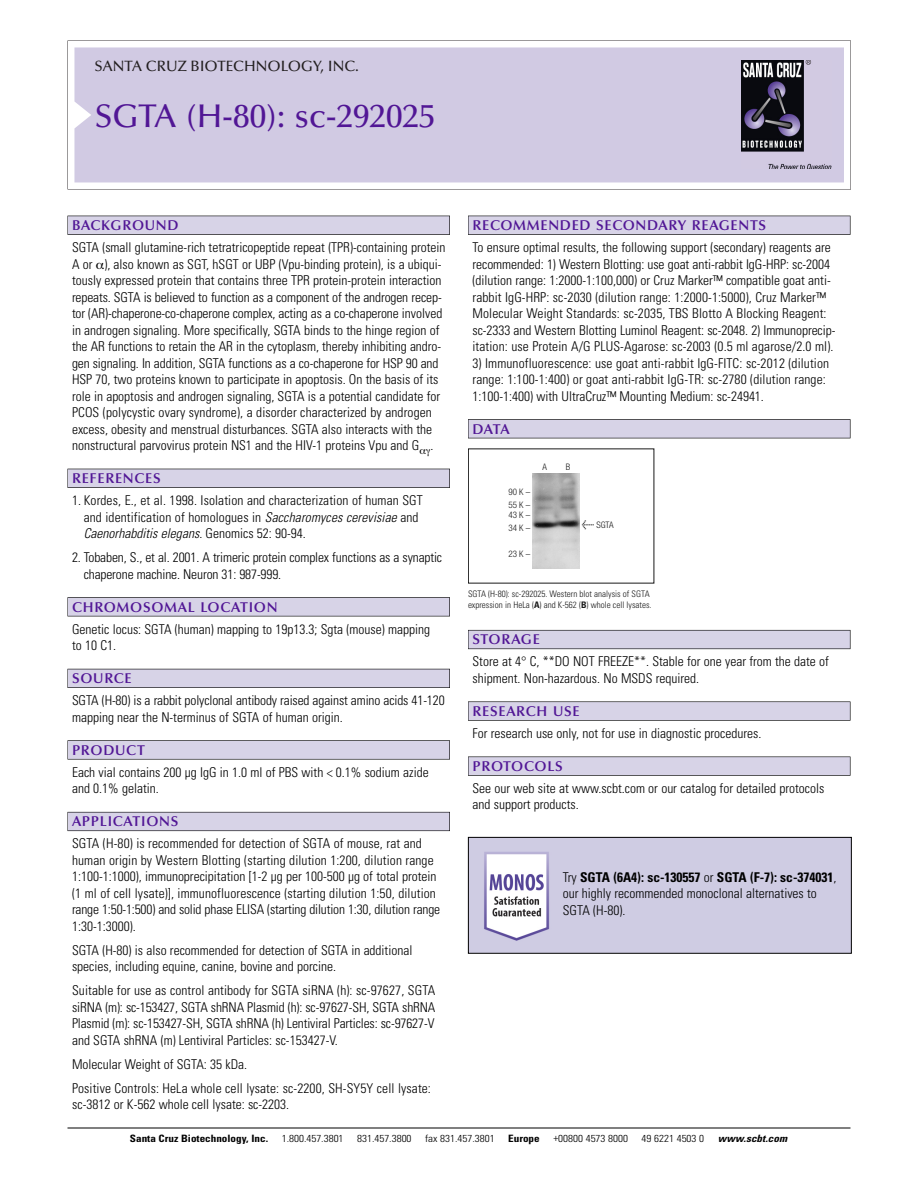
<style>
.page{position:relative;width:918px;height:1188px;background:#fff}
.page>*{position:absolute;margin:0;border:0;box-sizing:border-box;transform-origin:0 0}
.t1{font:500 33px "Optima";color:#511695}
.t2{font:500 15px "Optima";color:#231f20}
.t3{font:600 14.25px "Optima";letter-spacing:.05em;color:#511695}
.t4{font:300 condensed 13.5px/16.5px "Univers";color:#000}
.t5{font:300 condensed 10.2px "Univers";color:#000;scale:1.1 1}
.t6{font:700 condensed 10.2px "Univers";color:#000;scale:1.1 1}
.t7{font:italic 700 condensed 10.2px "Univers";letter-spacing:.005em;color:#000;scale:1.1 1}
.t8{font:9px/10.5px "Univers Condensed Light+HBDQDA";color:#191919}
.t9{font:9px/12.6px "Helvetica Neue Light Cond+PRYXHU";color:#191919}
.s1{font-style:italic}
.s2{font-family:"Meta Plus Book Roman+IYTBSQ";font-size:10.5px}
.s3{font-family:"Univers Condensed Bold+SFDGVI"}
.s4{font-weight:700}
</style>
<div class="page">
<svg style="left:68px;top:40px;width:783px;height:149px"></svg>
<div style="left:74px;top:47px;width:770px;height:135px;background:#d1cae3"></div>
<img style="left:741px;top:60px;width:90px;height:108px">
<div style="left:68px;top:216px;width:382px;height:19px;background:#525155"></div>
<div style="left:68px;top:216px;width:381px;height:18px;background:#d7d3e7"></div>
<div style="left:68px;top:469px;width:382px;height:19px;background:#515055"></div>
<div style="left:68px;top:469px;width:381px;height:18px;background:#d7d3e7"></div>
<div style="left:68px;top:597px;width:382px;height:19px;background:#545357"></div>
<div style="left:68px;top:598px;width:381px;height:18px;background:#d7d3e7"></div>
<div style="left:68px;top:669px;width:382px;height:19px;background:#54535a"></div>
<div style="left:68px;top:669px;width:381px;height:18px;background:#d7d3e7"></div>
<svg style="left:68px;top:740px;width:382px;height:20px"></svg>
<div style="left:68px;top:741px;width:381px;height:18px;background:#d7d3e7"></div>
<div style="left:68px;top:812px;width:382px;height:19px;background:#66646e"></div>
<div style="left:68px;top:812px;width:381px;height:18px;background:#d7d3e7"></div>
<div style="left:468px;top:216px;width:382px;height:19px;background:#525155"></div>
<div style="left:468px;top:216px;width:382px;height:18px;background:#d7d3e7"></div>
<div style="left:468px;top:419px;width:382px;height:19px;background:#525155"></div>
<div style="left:468px;top:420px;width:382px;height:18px;background:#d7d3e7"></div>
<div style="left:468px;top:630px;width:382px;height:19px;background:#66646d"></div>
<div style="left:468px;top:631px;width:382px;height:18px;background:#d7d3e7"></div>
<svg style="left:468px;top:701px;width:382px;height:20px"></svg>
<div style="left:468px;top:702px;width:382px;height:18px;background:#d7d3e7"></div>
<div style="left:468px;top:757px;width:382px;height:19px;background:#575759"></div>
<div style="left:468px;top:757px;width:382px;height:18px;background:#d7d3e7"></div>
<hr style="left:68px;top:1128px;width:782px;height:1px;background:#000">
<img style="left:532px;top:474px;width:48px;height:95px">
<img style="left:470px;top:839px;width:380px;height:113px">
<div style="left:468px;top:837px;width:384px;height:117px;border:1px solid #000"></div>
<p class="t2" style="left:94px;top:61px;width:266px">SANTA CRUZ BIOTECHNOLOGY, INC.</p>
<h1 class="t1" style="left:94px;top:103px;width:343px">SGTA (H-80): sc-292025</h1>
<p class="t3" style="left:72px;top:219px;width:108px">BACKGROUND</p>
<p class="t4" style="left:72px;top:240px;width:375px">SGTA (small glutamine-rich tetratricopeptide repeat (TPR)-containing protein A or ), also known as SGT, hSGT or UBP (Vpu-binding protein), is a ubiqui&shy;tously expressed protein that contains three TPR protein-protein interaction repeats. SGTA is believed to function as a component of the androgen recep&shy;tor (AR)-chaperone-co-chaperone complex, acting as a co-chaperone involved in androgen signaling. More specifically, SGTA binds to the hinge region of the AR functions to retain the AR in the cytoplasm, thereby inhibiting andro&shy;gen signaling. In addition, SGTA functions as a co-chaperone for HSP 90 and HSP 70, two proteins known to participate in apoptosis. On the basis of its role in apoptosis and androgen signaling, SGTA is a potential candidate for PCOS (polycystic ovary syndrome), a disorder characterized by androgen excess, obesity and menstrual disturbances. SGTA also interacts with the nonstructural parvovirus protein NS1 and the HIV-1 proteins Vpu and G .</p>
<p class="t3" style="left:72px;top:473px;width:90px">REFERENCES</p>
<p class="t4" style="left:84px;top:493px;width:341px;text-indent:-12px">1. Kordes, E., et al. 1998. Isolation and characterization of human SGT and identification of homologues in <span class="s1">Saccharomyces cerevisiae</span> and<br><span class="s1">Caenorhabditis elegans</span>. Genomics 52: 90-94.</p>
<p class="t4" style="left:84px;top:550px;width:360px;text-indent:-12px">2. Tobaben, S., et al. 2001. A trimeric protein complex functions as a synaptic chaperone machine. Neuron 31: 987-999.</p>
<p class="t3" style="left:72px;top:601px;width:207px">CHROMOSOMAL LOCATION</p>
<p class="t4" style="left:72px;top:622px;width:359px">Genetic locus: SGTA (human) mapping to 19p13.3; Sgta (mouse) mapping to 10 C1.</p>
<p class="t3" style="left:72px;top:673px;width:61px">SOURCE</p>
<p class="t4" style="left:72px;top:693px;width:374px">SGTA (H-80) is a rabbit polyclonal antibody raised against amino acids 41-120 mapping near the N-terminus of SGTA of human origin.</p>
<p class="t3" style="left:72px;top:744px;width:74px">PRODUCT</p>
<p class="t4" style="left:72px;top:765px;width:358px">Each vial contains 200 µg IgG in 1.0 ml of PBS with &lt; 0.1% sodium azide and 0.1% gelatin.</p>
<p class="t3" style="left:72px;top:816px;width:108px">APPLICATIONS</p>
<p class="t4" style="left:72px;top:836px;width:370px">SGTA (H-80) is recommended for detection of SGTA of mouse, rat and human origin by Western Blotting (starting dilution 1:200, dilution range 1:100-1:1000), immunoprecipitation [1-2 µg per 100-500 µg of total protein (1 ml of cell lysate)], immunofluorescence (starting dilution 1:50, dilution range 1:50-1:500) and solid phase ELISA (starting dilution 1:30, dilution range 1:30-1:3000).</p>
<p class="t4" style="left:72px;top:943px;width:342px">SGTA (H-80) is also recommended for detection of SGTA in additional species, including equine, canine, bovine and porcine.</p>
<p class="t4" style="left:72px;top:983px;width:365px;text-align:justify">Suitable for use as control antibody for SGTA siRNA (h): sc-97627, SGTA siRNA (m): sc-153427, SGTA shRNA Plasmid (h): sc-97627-SH, SGTA shRNA Plasmid (m): sc-153427-SH, SGTA shRNA (h) Lentiviral Particles: sc-97627-V and SGTA shRNA (m) Lentiviral Particles: sc-153427-V.</p>
<p class="t4" style="left:72px;top:1053px;width:360px;line-height:24px">Molecular Weight of SGTA: 35 kDa.<br>Positive Controls: HeLa whole cell lysate: sc-2200, SH-SY5Y cell lysate:</p>
<p class="t4" style="left:72px;top:1097px;width:219px">sc-3812 or K-562 whole cell lysate: sc-2203.</p>
<p class="t3" style="left:473px;top:219px;width:295px">RECOMMENDED SECONDARY REAGENTS</p>
<p class="t4" style="left:473px;top:240px;width:364px">To ensure optimal results, the following support (secondary) reagents are recommended: 1) Western Blotting: use goat anti-rabbit IgG-HRP: sc-2004 (dilution range: 1:2000-1:100,000) or Cruz Marker™ compatible goat anti&shy;rabbit IgG-HRP: sc-2030 (dilution range: 1:2000-1:5000), Cruz Marker™ Molecular Weight Standards: sc-2035, TBS Blotto A Blocking Reagent: sc-2333 and Western Blotting Luminol Reagent: sc-2048. 2) Immunoprecip&shy;itation: use Protein A/G PLUS-Agarose: sc-2003 (0.5 ml agarose/2.0 ml).</p>
<p class="t4" style="left:473px;top:356px;width:358px">3) Immunofluorescence: use goat anti-rabbit IgG-FITC: sc-2012 (dilution range: 1:100-1:400) or goat anti-rabbit IgG-TR: sc-2780 (dilution range:<br>1:100-1:400) with UltraCruz™ Mounting Medium: sc-24941.</p>
<p class="t3" style="left:473px;top:423px;width:39px">DATA</p>
<p class="t9" style="left:509px;top:487px;width:23px">90K–<br>55K–</p>
<p class="t9" style="left:509px;top:509px;width:23px;line-height:13.5px">43K–<br>34K–</p>
<p class="t9" style="left:509px;top:549px;width:23px">23K–</p>
<p class="t9" style="left:542px;top:462px;width:6px">A</p>
<p class="t9" style="left:566px;top:462px;width:6px">B</p>
<p class="t9" style="left:582px;top:519px;width:33px"><span class="s2">&lt;</span> SGTA</p>
<p class="t8" style="left:468px;top:590px;width:185px">SGTA (H-80): sc-292025. Western blot analysis of SGTA expression in HeLa (<span class="s3">A</span>) and K-562 (<span class="s3">B</span>) whole cell lysates.</p>
<p class="t3" style="left:473px;top:634px;width:69px">STORAGE</p>
<p class="t4" style="left:473px;top:655px;width:358px">Store at 4° C, **DO NOT FREEZE**. Stable for one year from the date of shipment. Non-hazardous. No MSDS required.</p>
<p class="t3" style="left:473px;top:705px;width:109px">RESEARCH USE</p>
<p class="t4" style="left:473px;top:726px;width:290px">For research use only, not for use in diagnostic procedures.</p>
<p class="t3" style="left:473px;top:760px;width:92px">PROTOCOLS</p>
<p class="t4" style="left:473px;top:781px;width:353px">See our web site at www.scbt.com or our catalog for detailed protocols and support products.</p>
<p class="t4" style="left:563px;top:870px;width:275px">Try <span class="s4">SGTA (6A4): sc-130557</span> or <span class="s4">SGTA (F-7): sc-374031</span>, our highly recommended monoclonal alternatives to<br>SGTA (H-80).</p>
<p class="t6" style="left:130px;top:1135px;width:127px">Santa Cruz Biotechnology, Inc.</p>
<p class="t5" style="left:282px;top:1135px;width:58px">1.800.457.3801</p>
<p class="t5" style="left:357px;top:1135px;width:51px">831.457.3800</p>
<p class="t5" style="left:425px;top:1135px;width:65px">fax 831.457.3801</p>
<p class="t6" style="left:508px;top:1135px;width:30px">Europe</p>
<p class="t5" style="left:553px;top:1135px;width:69px">+00800 4573 8000</p>
<p class="t5" style="left:642px;top:1135px;width:58px">49 6221 4503 0</p>
<p class="t7" style="left:718px;top:1135px;width:64px">www.scbt.com</p>
</div>
